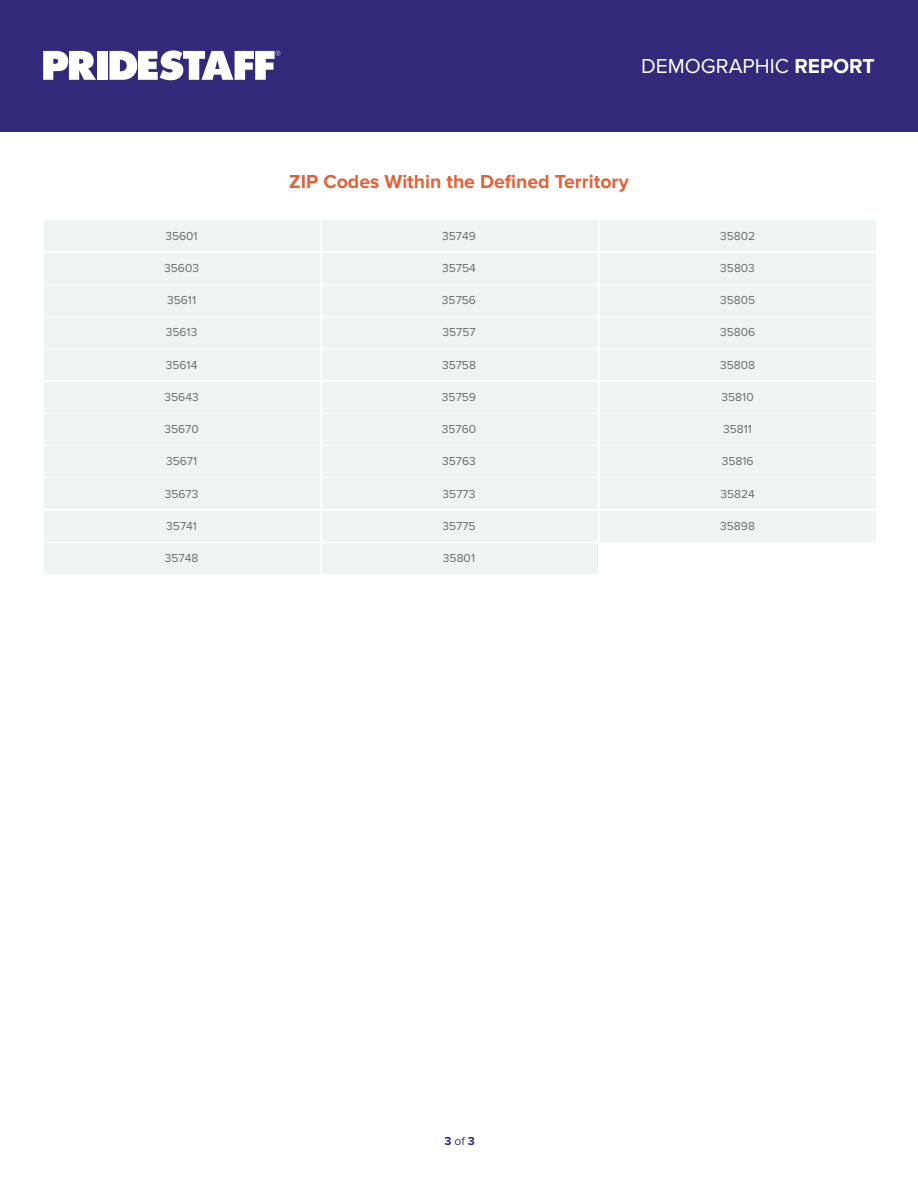
<style>
.page{position:relative;width:918px;height:1188px;background:#fff}
.page>*{position:absolute;margin:0;border:0;box-sizing:border-box;transform-origin:0 0}
.t1{font:21px "Proxima Nova";color:#fff}
.t2{font:700 19.5px "Proxima Nova";color:#e16238}
.t3{font:12px "Proxima Nova";color:#6c6d70}
.t4{font:700 12px "Proxima Nova";color:#33297b}
.s1{font-weight:700}
.s2{font-weight:400}
</style>
<div class="page">
<div style="left:0;top:0;width:918px;height:131px;background:#33297b"></div>
<div style="left:97px;top:51px;width:10px;height:29px;background:#fff"></div>
<svg style="left:43px;top:51px;width:53px;height:29px"></svg>
<svg style="left:109px;top:50px;width:171px;height:30px"></svg>
<div style="left:322px;top:221px;width:276px;height:30px;background:#eff3f4"></div>
<div style="left:322px;top:253px;width:276px;height:30px;background:#eff3f4"></div>
<div style="left:600px;top:221px;width:276px;height:30px;background:#eff3f4"></div>
<div style="left:600px;top:253px;width:276px;height:30px;background:#eff3f4"></div>
<div style="left:44px;top:221px;width:276px;height:30px;background:#eff3f4"></div>
<div style="left:44px;top:253px;width:276px;height:30px;background:#eff3f4"></div>
<div style="left:322px;top:285px;width:276px;height:30px;background:#eff3f4"></div>
<div style="left:322px;top:318px;width:276px;height:30px;background:#eff3f4"></div>
<div style="left:600px;top:285px;width:276px;height:30px;background:#eff3f4"></div>
<div style="left:600px;top:318px;width:276px;height:30px;background:#eff3f4"></div>
<div style="left:44px;top:285px;width:276px;height:30px;background:#eff3f4"></div>
<div style="left:44px;top:318px;width:276px;height:30px;background:#eff3f4"></div>
<div style="left:322px;top:350px;width:276px;height:30px;background:#eff3f4"></div>
<div style="left:322px;top:382px;width:276px;height:30px;background:#eff3f4"></div>
<div style="left:600px;top:350px;width:276px;height:30px;background:#eff3f4"></div>
<div style="left:600px;top:382px;width:276px;height:30px;background:#eff3f4"></div>
<div style="left:44px;top:350px;width:276px;height:30px;background:#eff3f4"></div>
<div style="left:44px;top:382px;width:276px;height:30px;background:#eff3f4"></div>
<div style="left:322px;top:414px;width:276px;height:30px;background:#eff3f4"></div>
<div style="left:322px;top:447px;width:276px;height:30px;background:#eff3f4"></div>
<div style="left:600px;top:414px;width:276px;height:30px;background:#eff3f4"></div>
<div style="left:600px;top:447px;width:276px;height:30px;background:#eff3f4"></div>
<div style="left:44px;top:414px;width:276px;height:30px;background:#eff3f4"></div>
<div style="left:44px;top:447px;width:276px;height:30px;background:#eff3f4"></div>
<div style="left:322px;top:479px;width:276px;height:30px;background:#eff3f4"></div>
<div style="left:600px;top:479px;width:276px;height:30px;background:#eff3f4"></div>
<div style="left:44px;top:479px;width:276px;height:30px;background:#eff3f4"></div>
<div style="left:322px;top:511px;width:276px;height:30px;background:#eff3f4"></div>
<div style="left:322px;top:543px;width:276px;height:30px;background:#eff3f4"></div>
<div style="left:600px;top:511px;width:276px;height:30px;background:#eff3f4"></div>
<div style="left:44px;top:511px;width:276px;height:30px;background:#eff3f4"></div>
<div style="left:44px;top:543px;width:276px;height:30px;background:#eff3f4"></div>
<p class="t3" style="left:165px;top:229px;width:34px">35601</p>
<p class="t3" style="left:164px;top:261px;width:36px">35603</p>
<p class="t3" style="left:167px;top:293px;width:30px">35611</p>
<p class="t3" style="left:166px;top:326px;width:33px">35613</p>
<p class="t3" style="left:166px;top:358px;width:33px">35614</p>
<p class="t3" style="left:164px;top:390px;width:36px">35643</p>
<h1 class="t1" style="left:641px;top:54px;width:235px">DEMOGRAPHIC <span class="s1">REPORT</span></h1>
<h2 class="t2" style="left:289px;top:170px;width:341px">ZIP Codes Within the Defined Territory</h2>
<p class="t3" style="left:442px;top:229px;width:35px">35749</p>
<p class="t3" style="left:442px;top:261px;width:35px">35754</p>
<p class="t3" style="left:442px;top:293px;width:36px">35756</p>
<p class="t3" style="left:442px;top:326px;width:35px">35757</p>
<p class="t3" style="left:442px;top:358px;width:35px">35758</p>
<p class="t3" style="left:442px;top:390px;width:36px">35759</p>
<p class="t3" style="left:720px;top:229px;width:37px">35802</p>
<p class="t3" style="left:720px;top:261px;width:36px">35803</p>
<p class="t3" style="left:720px;top:293px;width:37px">35805</p>
<p class="t3" style="left:720px;top:326px;width:37px">35806</p>
<p class="t3" style="left:720px;top:358px;width:37px">35808</p>
<p class="t3" style="left:722px;top:390px;width:34px">35810</p>
<p class="t3" style="left:164px;top:422px;width:36px">35670</p>
<p class="t3" style="left:166px;top:455px;width:33px">35671</p>
<p class="t3" style="left:165px;top:487px;width:35px">35673</p>
<p class="t3" style="left:443px;top:487px;width:34px">35773</p>
<p class="t3" style="left:720px;top:487px;width:36px">35824</p>
<p class="t3" style="left:442px;top:519px;width:35px">35775</p>
<p class="t3" style="left:443px;top:551px;width:34px">35801</p>
<p class="t3" style="left:442px;top:422px;width:36px">35760</p>
<p class="t3" style="left:442px;top:455px;width:35px">35763</p>
<p class="t3" style="left:723px;top:422px;width:30px">35811</p>
<p class="t3" style="left:722px;top:455px;width:33px">35816</p>
<p class="t3" style="left:166px;top:519px;width:32px">35741</p>
<p class="t3" style="left:720px;top:519px;width:36px">35898</p>
<p class="t3" style="left:165px;top:551px;width:35px">35748</p>
<p class="t4" style="left:445px;top:1134px;width:32px">3 <span class="s2">of</span> 3</p>
</div>
